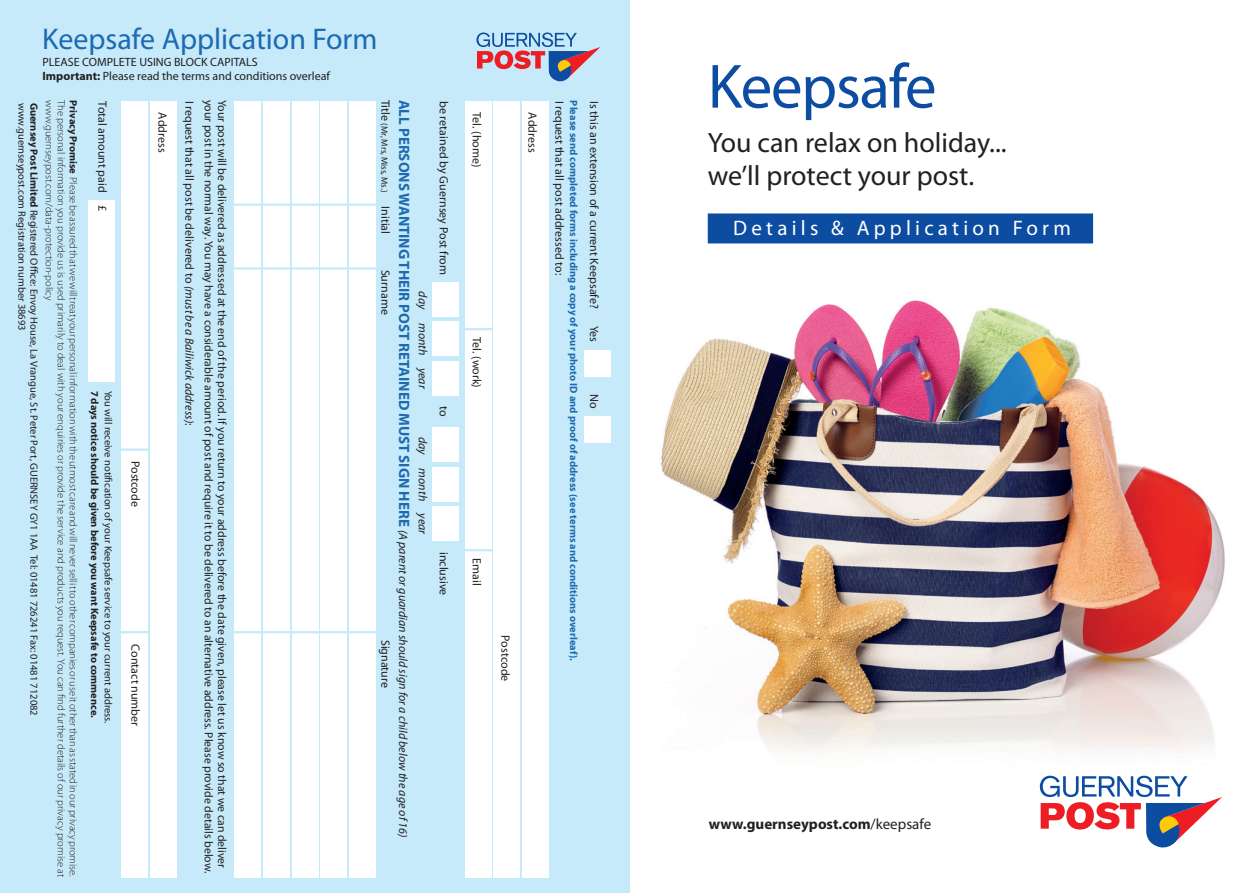
<style>
.page{position:relative;width:1259px;height:893px;background:#fff}
.page>*{position:absolute;margin:0;border:0;box-sizing:border-box;transform-origin:0 0}
.t1{font:63px "Myriad Pro";letter-spacing:-.02em;color:#0d4da1}
.t2{font:30px "Myriad Pro";color:#1d6ab0}
.t3{font:28.05px/33.6px "Myriad Pro";color:#231f20}
.t4{font:21px "Myriad Pro";letter-spacing:.2em;color:#fff}
.t5{font:700 15px "Myriad Pro";color:#231f20}
.t6{font:12px/13.5px "Myriad Pro";color:#231f20}
.t7{font:italic 12px/19.8px "Myriad Pro";color:#231f20}
.t8{font:11.7px "Myriad Pro";color:#231f20}
.t9{font:300 10.5px "Myriad Pro";color:#231f20}
.t10{font:10.5px/12px "Myriad Pro";color:#231f20}
.t11{font:700 10.5px "Myriad Pro";color:#1d6ab0}
.t12{font:700 10.5px "Myriad Pro";color:#231f20}
.t13{font:9px "Myriad Pro";color:#231f20}
.s1{font-weight:700}
.s2{font-size:12px}
.s3{font-weight:700;font-style:normal;font-size:15px;color:#1d6ab0}
.s4{font-style:italic}
.s5{font-weight:400}
</style>
<div class="page">
<img style="left:661px;top:300px;width:564px;height:548px">
<svg style="left:1040px;top:776px;width:182px;height:71px"></svg>
<div style="left:708px;top:213px;width:385px;height:30px;background:#0d4da1"></div>
<div style="left:0;top:0;width:629px;height:893px;background:#c6eafa"></div>
<svg style="left:476px;top:33px;width:124px;height:48px"></svg>
<div style="left:522px;top:101px;width:27px;height:776px;background:#fff"></div>
<div style="left:493px;top:101px;width:27px;height:776px;background:#fff"></div>
<div style="left:465px;top:101px;width:26px;height:776px;background:#fff"></div>
<div style="left:432px;top:283px;width:27px;height:34px;background:#fff"></div>
<div style="left:432px;top:322px;width:27px;height:34px;background:#fff"></div>
<div style="left:432px;top:361px;width:27px;height:34px;background:#fff"></div>
<div style="left:432px;top:428px;width:27px;height:34px;background:#fff"></div>
<div style="left:432px;top:467px;width:27px;height:34px;background:#fff"></div>
<div style="left:432px;top:507px;width:27px;height:34px;background:#fff"></div>
<hr style="left:461px;top:328px;width:32px;height:2px;background:#c6eafa">
<hr style="left:461px;top:549px;width:32px;height:2px;background:#c6eafa">
<div style="left:150px;top:101px;width:26px;height:776px;background:#fff"></div>
<div style="left:121px;top:101px;width:27px;height:776px;background:#fff"></div>
<div style="left:88px;top:200px;width:27px;height:181px;background:#fff"></div>
<hr style="left:118px;top:631px;width:31px;height:2px;background:#c6eafa">
<hr style="left:118px;top:448px;width:31px;height:3px;background:#c6eafa">
<div style="left:349px;top:101px;width:27px;height:776px;background:#fff"></div>
<div style="left:320px;top:101px;width:27px;height:776px;background:#fff"></div>
<div style="left:292px;top:101px;width:26px;height:776px;background:#fff"></div>
<div style="left:263px;top:101px;width:27px;height:776px;background:#fff"></div>
<div style="left:234px;top:101px;width:27px;height:776px;background:#fff"></div>
<hr style="left:227px;top:204px;width:153px;height:2px;background:#c6eafa">
<hr style="left:226px;top:631px;width:154px;height:2px;background:#c6eafa">
<hr style="left:226px;top:267px;width:153px;height:3px;background:#c6eafa">
<div style="left:584px;top:350px;width:27px;height:26px;background:#fff"></div>
<div style="left:584px;top:416px;width:27px;height:27px;background:#fff"></div>
<h2 class="t2" style="left:42px;top:20px;width:337px">Keepsafe Application Form</h2>
<p class="t6" style="left:42px;top:55px;width:289px">PLEASE COMPLETE USING BLOCK CAPITALS<br><span class="s1">Important:</span> Please read the terms and conditions overleaf</p>
<p class="t10" style="left:40px;top:103px;width:615px;rotate:90deg"><span class="s1">Guernsey Post Limited</span> Registered Office: Envoy House, La Vrangue, St. Peter Port, GUERNSEY GY1 1AA Tel: 01481 726241 Fax: 01481 712082 www.guernseypost.com Registration number 38693</p>
<p class="t13" style="left:390px;top:100px;width:136px;rotate:90deg"><span class="s2">Title</span> (Mr, Mrs, Miss, Ms.) <span class="s2">Initial</span></p>
<p class="t7" style="left:433px;top:100px;width:740px;text-indent:337px;rotate:90deg">day month year<br><span class="s3">ALL PERSONS WANTING THEIR POST RETAINED MUST SIGN HERE</span> (A parent or guardian should sign for a child below the age of 16)</p>
<p class="t6" style="left:196px;top:101px;width:326px;rotate:90deg">I request that all post be delivered to <span class="s4">(must be a Bailiwick address)</span>:</p>
<p class="t8" style="left:216px;top:100px;width:775px;rotate:90deg">your post in the normal way. You may have a considerable amount of post and require it to be delivered to an alternative address. Please provide details below.</p>
<p class="t8" style="left:229px;top:100px;width:770px;rotate:90deg">Your post will be delivered as addressed at the end of the period. If you return to your address before the date given, please let us know so that we can deliver</p>
<p class="t9" style="left:55px;top:100px;width:202px;rotate:90deg">www.guernseypost.com/data-protection-policy</p>
<p class="t9" style="left:67px;top:100px;width:778px;rotate:90deg">The personal information you provide us is used primarily to deal with your enquiries or provide the service and products you request. You can find further details of our privacy promise at</p>
<p class="t9" style="left:79px;top:100px;width:778px;rotate:90deg"><span class="s1">Privacy Promise</span> Please be assured that we will treat your personal information with the utmost care and will never sell it to other companies or use it other than as stated in our privacy promise.</p>
<p class="t11" style="left:580px;top:100px;width:562px;rotate:90deg">Please send completed forms including a copy of your photo ID and proof of address (see terms and conditions overleaf).</p>
<p class="t6" style="left:451px;top:101px;width:176px;rotate:90deg">be retained by Guernsey Post from</p>
<p class="t6" style="left:109px;top:101px;width:112px;rotate:90deg">Total amount paid £</p>
<p class="t6" style="left:566px;top:101px;width:176px;rotate:90deg">I request that all post addressed to:</p>
<p class="t6" style="left:484px;top:112px;width:56px;rotate:90deg">Tel. (home)</p>
<p class="t6" style="left:169px;top:112px;width:42px;rotate:90deg">Address</p>
<p class="t6" style="left:539px;top:112px;width:42px;rotate:90deg">Address</p>
<p class="t6" style="left:392px;top:270px;width:46px;rotate:90deg">Surname</p>
<p class="t7" style="left:433px;top:291px;width:99px;rotate:90deg">day month year</p>
<p class="t6" style="left:484px;top:337px;width:52px;rotate:90deg">Tel. (work)</p>
<p class="t12" style="left:102px;top:390px;width:329px;rotate:90deg">7 days notice should be given before you want Keepsafe to commence.</p>
<p class="t10" style="left:114px;top:390px;width:334px;rotate:90deg">You will receive notification of your Keepsafe service to your current address.</p>
<p class="t6" style="left:451px;top:406px;width:12px;rotate:90deg">to</p>
<p class="t6" style="left:142px;top:461px;width:47px;rotate:90deg">Postcode</p>
<p class="t6" style="left:451px;top:552px;width:45px;rotate:90deg">inclusive</p>
<p class="t6" style="left:484px;top:558px;width:29px;rotate:90deg">Email</p>
<p class="t6" style="left:512px;top:635px;width:47px;rotate:90deg">Postcode</p>
<p class="t6" style="left:392px;top:640px;width:50px;rotate:90deg">Signature</p>
<p class="t6" style="left:142px;top:644px;width:83px;rotate:90deg">Contact number</p>
<p class="t6" style="left:601px;top:101px;width:209px;rotate:90deg">Is this an extension of a current Keepsafe?</p>
<p class="t6" style="left:601px;top:326px;width:18px;rotate:90deg">Yes</p>
<p class="t6" style="left:601px;top:394px;width:16px;rotate:90deg">No</p>
<h1 class="t1" style="left:708px;top:48px;width:230px">Keepsafe</h1>
<h3 class="t3" style="left:708px;top:125px;width:300px">You can relax on holiday... we’ll protect your post.</h3>
<h3 class="t4" style="left:733px;top:215px;width:339px">Details &amp; Application Form</h3>
<h3 class="t5" style="left:709px;top:814px;width:224px">www.guernseypost.com<span class="s5">/keepsafe</span></h3>
</div>
